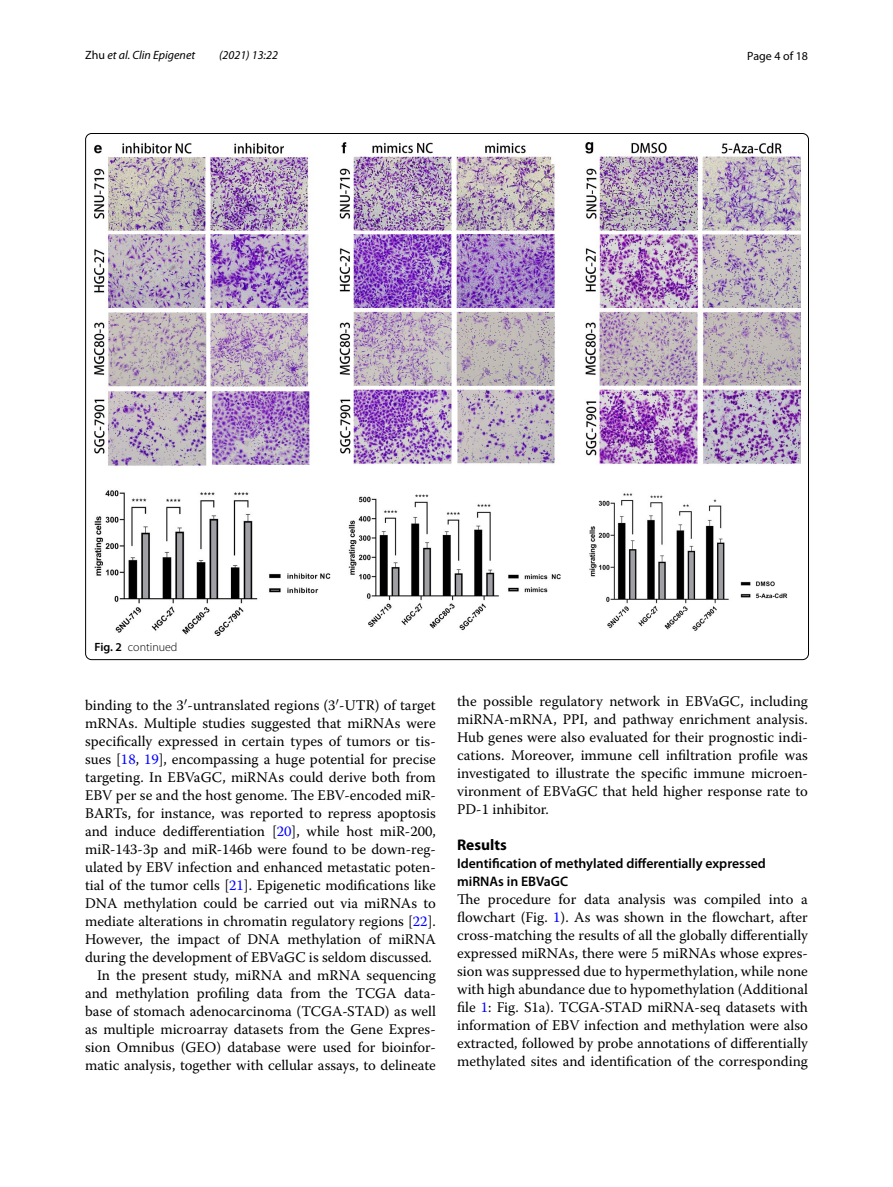
<style>
.page{position:relative;width:893px;height:1187px;background:#fff}
.page>*{position:absolute;margin:0;border:0;box-sizing:border-box;transform-origin:0 0}
.t1{font:700 15.45px "Myriad Pro";color:#000}
.t2{font:14.7px/18px "Warnock Pro";color:#000;text-align:justify}
.t3{font:600 13.8px/18px "Myriad Pro";color:#000}
.t4{font:italic 12px "Myriad Pro";color:#000}
.t5{font:300 12px "Myriad Pro";color:#000}
.t6{font:12px "Myriad Pro";color:#000}
.s1{font-style:normal}
.s2{font-weight:600}
.s3{color:#00f}
</style>
<div class="page">
<img style="left:94px;top:142px;width:706px;height:493px">
<p class="t4" style="left:85px;top:48px;width:112px"><span class="s1">Zhu</span> et al. Clin Epigenet</p>
<p class="t4" style="left:219px;top:48px;width:60px">(2021) 13:22</p>
<p class="t6" style="left:747px;top:48px;width:62px">Page 4 of 18</p>
<p class="t5" style="left:95px;top:640px;width:84px"><span class="s2">Fig. 2</span> continued</p>
<p class="t2" style="left:85px;top:696px;width:352px;text-align:right">binding to the 3 -untranslated regions (3 -UTR) of target mRNAs. Multiple studies suggested that miRNAs were specifically expressed in certain types of tumors or tis&shy;sues [<span class="s3">18</span>, <span class="s3">19</span>], encompassing a huge potential for precise targeting. In EBVaGC, miRNAs could derive both from EBV per se and the host genome. The EBV-encoded miR-BARTs, for instance, was reported to repress apoptosis and induce dedifferentiation [<span class="s3">20</span>], while host miR-200, miR-143-3p and miR-146b were found to be down-reg&shy;ulated by EBV infection and enhanced metastatic poten&shy;tial of the tumor cells [<span class="s3">21</span>]. Epigenetic modifications like DNA methylation could be carried out via miRNAs to mediate alterations in chromatin regulatory regions [<span class="s3">22</span>].<br>However, the impact of DNA methylation of miRNA during the development of EBVaGC is seldom discussed.<br>In the present study, miRNA and mRNA sequencing and methylation profiling data from the TCGA data&shy;base of stomach adenocarcinoma (TCGA-STAD) as well as multiple microarray datasets from the Gene Expres&shy;sion Omnibus (GEO) database were used for bioinfor&shy;matic analysis, together with cellular assays, to delineate</p>
<p class="t2" style="left:457px;top:691px;width:352px">the possible regulatory network in EBVaGC, including miRNA-mRNA, PPI, and pathway enrichment analysis.<br>Hub genes were also evaluated for their prognostic indi&shy;cations. Moreover, immune cell infiltration profile was investigated to illustrate the specific immune microen&shy;vironment of EBVaGC that held higher response rate to PD-1 inhibitor.</p>
<p class="t1" style="left:457px;top:834px;width:51px">Results</p>
<p class="t3" style="left:457px;top:854px;width:310px">Identification of methylated differentially expressed miRNAs in EBVaGC</p>
<p class="t2" style="left:457px;top:889px;width:352px">The procedure for data analysis was compiled into a flowchart (Fig. <span class="s3">1</span>). As was shown in the flowchart, after cross-matching the results of all the globally differentially expressed miRNAs, there were 5 miRNAs whose expres&shy;sion was suppressed due to hypermethylation, while none with high abundance due to hypomethylation (Additional file <span class="s3">1</span>: Fig. S1a). TCGA-STAD miRNA-seq datasets with information of EBV infection and methylation were also extracted, followed by probe annotations of differentially methylated sites and identification of the corresponding</p>
</div>
